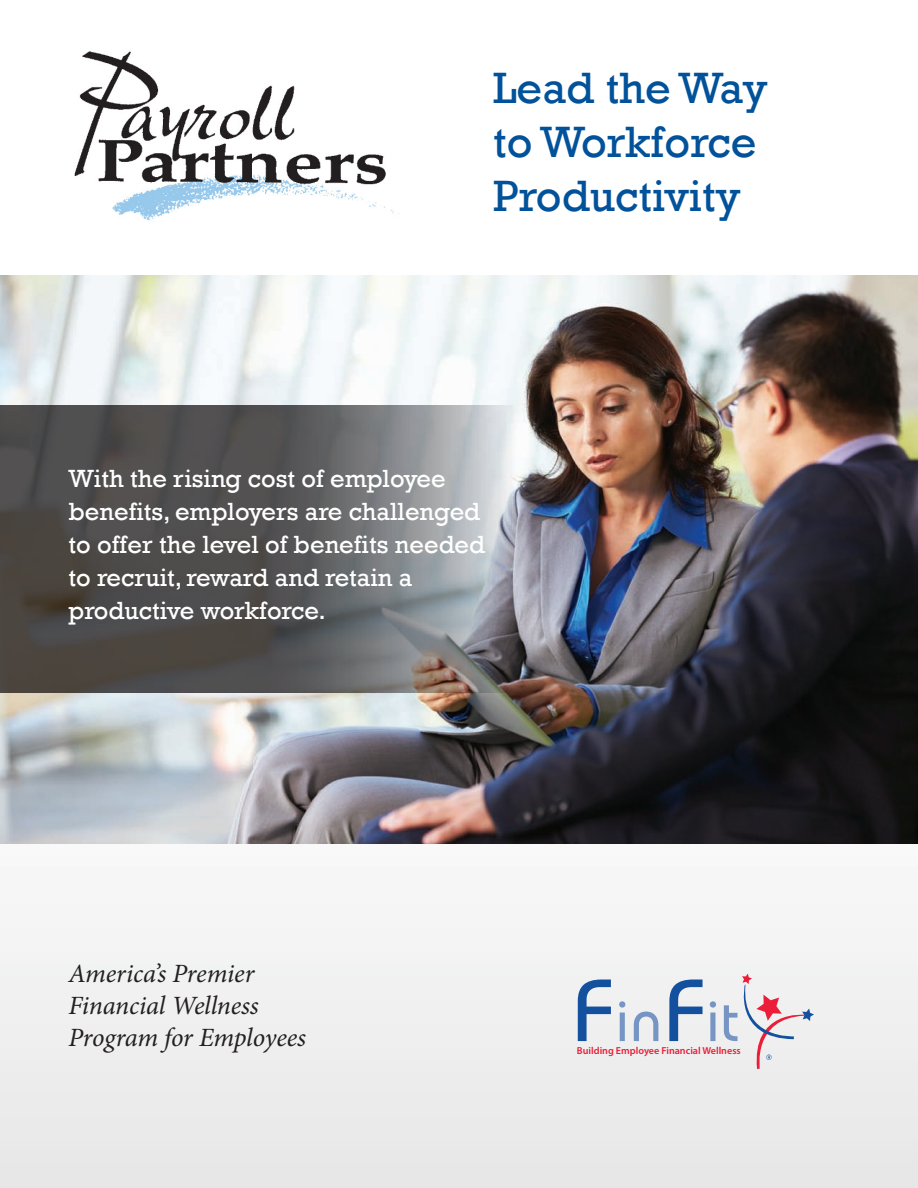
<style>
.page{position:relative;width:918px;height:1188px;background:#fff}
.page>*{position:absolute;margin:0;border:0;box-sizing:border-box;transform-origin:0 0}
.t1{font:45px "Rockwell";color:#01529a}
.t2{font:italic 26.4px/31.7px "Minion Pro";letter-spacing:-.01em;color:#231f20}
.t3{font:25.5px/33px "Rockwell";color:#fff}
.t4{font:600 10.2px "Myriad Pro";color:#ec1d38}
</style>
<div class="page">
<div style="left:0;top:707px;width:918px;height:481px;background:#f0f0f0"></div>
<img style="left:0;top:275px;width:918px;height:569px">
<svg style="left:0;top:405px;width:567px;height:288px;background:#696869"></svg>
<svg style="left:578px;top:980px;width:33px;height:61px"></svg>
<svg style="left:619px;top:1001px;width:6px;height:40px"></svg>
<svg style="left:634px;top:1012px;width:24px;height:29px"></svg>
<svg style="left:669px;top:980px;width:34px;height:61px"></svg>
<svg style="left:710px;top:1001px;width:6px;height:40px"></svg>
<svg style="left:724px;top:974px;width:90px;height:95px"></svg>
<img style="left:74px;top:51px;width:325px;height:169px">
<p class="t1" style="left:493px;top:62px;width:276px">Lead the Way</p>
<p class="t1" style="left:493px;top:116px;width:265px">to Workforce</p>
<p class="t1" style="left:493px;top:170px;width:249px">Productivity</p>
<p class="t3" style="left:68px;top:463px;width:418px">With the rising cost of employee benefits, employers are challenged to offer the level of benefits needed to recruit, reward and retain a</p>
<p class="t3" style="left:68px;top:595px;width:259px">productive workforce.</p>
<p class="t2" style="left:68px;top:958px;width:187px">America’s Premier</p>
<p class="t2" style="left:68px;top:990px;width:239px">Financial Wellness<br>Program for Employees</p>
<p class="t4" style="left:577px;top:1044px;width:165px">Building Employee Financial Wellness</p>
</div>
